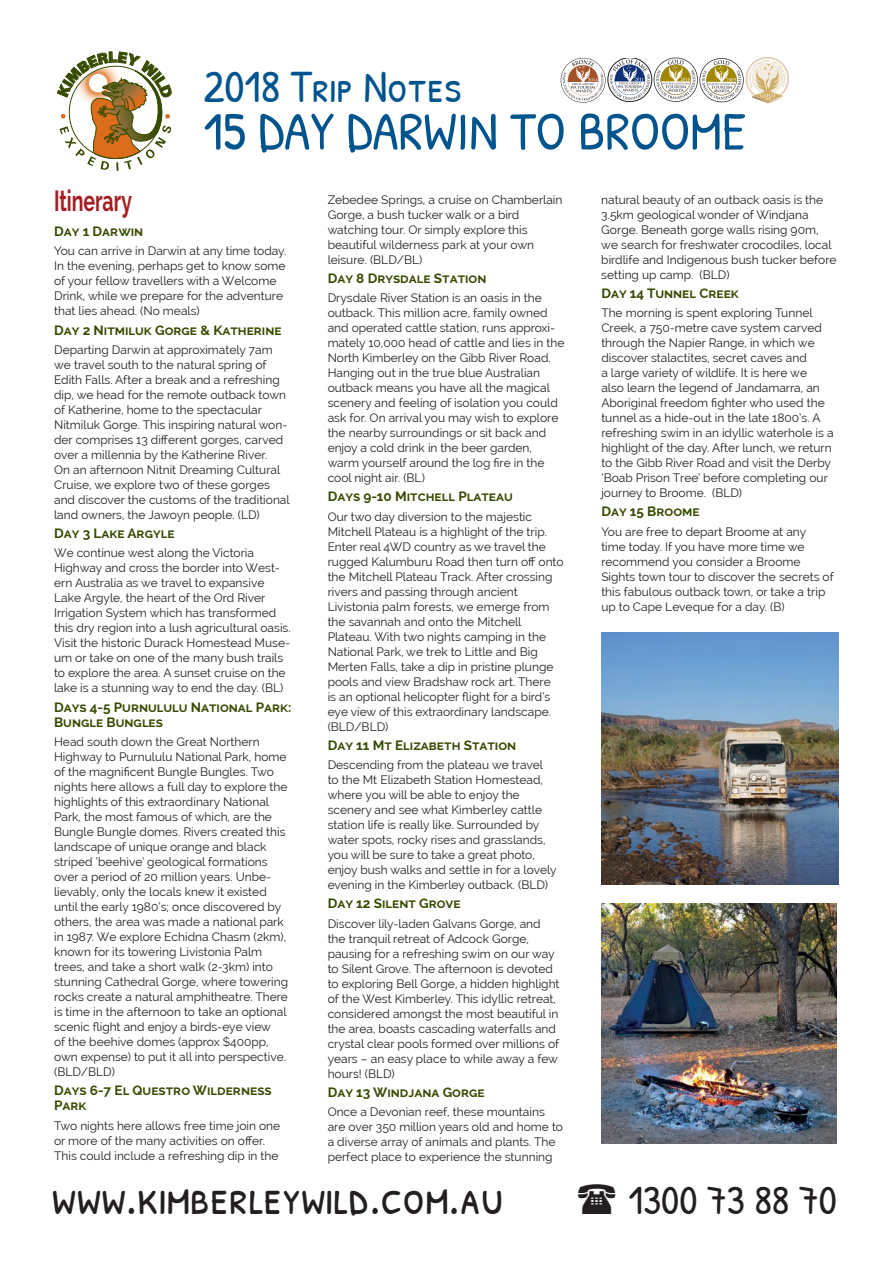
<style>
.page{position:relative;width:893px;height:1263px;background:#fff}
.page>*{position:absolute;margin:0;border:0;box-sizing:border-box;transform-origin:0 0}
.t1{font:54px "Patrick Hand SC";color:#00548e}
.t2{font:49.5px "Patrick Hand SC";color:#231f20}
.t3{font:45px "Patrick Hand SC";color:#00548e}
.t4{font:40.5px "Patrick Hand SC";color:#231f20}
.t5{font:700 29.25px "Raleway";color:#a41d20;scale:.67 1}
.t6{font:700 13.5px/15px "Raleway";color:#374b00}
.t7{font:12px/15px "Raleway";color:#231f20}
</style>
<div class="page">
<img style="left:601px;top:904px;width:236px;height:240px">
<img style="left:601px;top:632px;width:238px;height:252px">
<svg style="left:57px;top:52px;width:115px;height:119px"></svg>
<svg style="left:561px;top:57px;width:228px;height:46px"></svg>
<h3 class="t3" style="left:203px;top:55px;width:260px">2018 Trip Notes</h3>
<h1 class="t1" style="left:203px;top:93px;width:544px">15 DAY DARWIN TO BROOME</h1>
<h3 class="t5" style="left:54px;top:184px;width:118px">Itinerary</h3>
<p class="t6" style="left:54px;top:224px;width:91px">Day 1 Darwin</p>
<p class="t7" style="left:54px;top:244px;width:234px">You can arrive in Darwin at any time today.<br>In the evening, perhaps get to know some of your fellow travellers with a Welcome Drink, while we prepare for the adventure that lies ahead. (No meals)</p>
<p class="t6" style="left:54px;top:322px;width:229px">Day 2 Nitmiluk Gorge &amp; Katherine</p>
<p class="t7" style="left:54px;top:342px;width:237px">Departing Darwin at approximately 7am we travel south to the natural spring of Edith Falls. After a break and a refreshing dip, we head for the remote outback town of Katherine, home to the spectacular Nitmiluk Gorge. This inspiring natural won&shy;der comprises 13 different gorges, carved over a millennia by the Katherine River.<br>On an afternoon Nitnit Dreaming Cultural Cruise, we explore two of these gorges and discover the customs of the traditional land owners, the Jawoyn people. (LD)</p>
<p class="t6" style="left:54px;top:526px;width:122px">Day 3 Lake Argyle</p>
<p class="t7" style="left:54px;top:546px;width:238px">We continue west along the Victoria Highway and cross the border into West&shy;ern Australia as we travel to expansive Lake Argyle, the heart of the Ord River Irrigation System which has transformed this dry region into a lush agricultural oasis.<br>Visit the historic Durack Homestead Muse&shy;um or take on one of the many bush trails to explore the area. A sunset cruise on the lake is a stunning way to end the day. (BL)</p>
<p class="t6" style="left:54px;top:699px;width:239px">Days 4-5 Purnululu National Park:<br>Bungle Bungles</p>
<p class="t7" style="left:54px;top:734px;width:236px">Head south down the Great Northern Highway to Purnululu National Park, home of the magnificent Bungle Bungles. Two nights here allows a full day to explore the highlights of this extraordinary National Park, the most famous of which, are the Bungle Bungle domes. Rivers created this landscape of unique orange and black striped ‘beehive’ geological formations over a period of 20 million years. Unbe&shy;lievably, only the locals knew it existed until the early 1980’s; once discovered by others, the area was made a national park in 1987. We explore Echidna Chasm (2km), known for its towering Livistonia Palm trees, and take a short walk (2-3km) into stunning Cathedral Gorge, where towering rocks create a natural amphitheatre. There is time in the afternoon to take an optional scenic flight and enjoy a birds-eye view<br>of the beehive domes (approx $400pp, own expense) to put it all into perspective. (BLD/BLD)</p>
<p class="t6" style="left:54px;top:1083px;width:219px">Days 6-7 El Questro Wilderness<br>Park</p>
<p class="t7" style="left:54px;top:1118px;width:228px">Two nights here allows free time join one or more of the many activities on offer.<br>This could include a refreshing dip in the</p>
<p class="t7" style="left:328px;top:192px;width:236px">Zebedee Springs, a cruise on Chamberlain Gorge, a bush tucker walk or a bird watching tour. Or simply explore this beautiful wilderness park at your own leisure. (BLD/BL)</p>
<p class="t6" style="left:328px;top:271px;width:160px">Day 8 Drysdale Station</p>
<p class="t7" style="left:328px;top:290px;width:238px">Drysdale River Station is an oasis in the outback. This million acre, family owned and operated cattle station, runs approxi&shy;mately 10,000 head of cattle and lies in the North Kimberley on the Gibb River Road.<br>Hanging out in the true blue Australian outback means you have all the magical scenery and feeling of isolation you could ask for. On arrival you may wish to explore the nearby surroundings or sit back and enjoy a cold drink in the beer garden, warm yourself around the log fire in the cool night air. (BL)</p>
<p class="t6" style="left:328px;top:489px;width:187px">Days 9-10 Mitchell Plateau</p>
<p class="t7" style="left:328px;top:509px;width:237px">Our two day diversion to the majestic Mitchell Plateau is a highlight of the trip.<br>Enter real 4WD country as we travel the rugged Kalumburu Road then turn off onto the Mitchell Plateau Track. After crossing rivers and passing through ancient Livistonia palm forests, we emerge from the savannah and onto the Mitchell Plateau. With two nights camping in the National Park, we trek to Little and Big Merten Falls, take a dip in pristine plunge pools and view Bradshaw rock art. There<br>is an optional helicopter flight for a bird’s eye view of this extraordinary landscape. (BLD/BLD)</p>
<p class="t6" style="left:328px;top:738px;width:190px">Day 11 Mt Elizabeth Station</p>
<p class="t7" style="left:328px;top:757px;width:230px">Descending from the plateau we travel to the Mt Elizabeth Station Homestead, where you will be able to enjoy the scenery and see what Kimberley cattle station life is really like. Surrounded by water spots, rocky rises and grasslands, you will be sure to take a great photo, enjoy bush walks and settle in for a lovely evening in the Kimberley outback. (BLD)</p>
<p class="t6" style="left:328px;top:896px;width:135px">Day 12 Silent Grove</p>
<p class="t7" style="left:328px;top:916px;width:233px">Discover lily-laden Galvans Gorge, and the tranquil retreat of Adcock Gorge, pausing for a refreshing swim on our way to Silent Grove. The afternoon is devoted to exploring Bell Gorge, a hidden highlight of the West Kimberley. This idyllic retreat, considered amongst the most beautiful in the area, boasts cascading waterfalls and crystal clear pools formed over millions of years – an easy place to while away a few hours! (BLD)</p>
<p class="t6" style="left:328px;top:1085px;width:159px">Day 13 Windjana Gorge</p>
<p class="t7" style="left:328px;top:1104px;width:237px">Once a Devonian reef, these mountains are over 350 million years old and home to a diverse array of animals and plants. The perfect place to experience the stunning</p>
<p class="t7" style="left:601px;top:192px;width:237px">natural beauty of an outback oasis is the 3.5km geological wonder of Windjana Gorge. Beneath gorge walls rising 90m, we search for freshwater crocodiles, local birdlife and Indigenous bush tucker before setting up camp. (BLD)</p>
<p class="t6" style="left:601px;top:286px;width:139px">Day 14 Tunnel Creek</p>
<p class="t7" style="left:601px;top:305px;width:234px">The morning is spent exploring Tunnel Creek, a 750-metre cave system carved through the Napier Range, in which we discover stalactites, secret caves and<br>a large variety of wildlife. It is here we<br>also learn the legend of Jandamarra, an Aboriginal freedom fighter who used the tunnel as a hide-out in the late 1800’s. A refreshing swim in an idyllic waterhole is a highlight of the day. After lunch, we return to the Gibb River Road and visit the Derby ‘Boab Prison Tree’ before completing our journey to Broome. (BLD)</p>
<p class="t6" style="left:601px;top:504px;width:100px">Day 15 Broome</p>
<p class="t7" style="left:601px;top:524px;width:234px">You are free to depart Broome at any time today. If you have more time we recommend you consider a Broome Sights town tour to discover the secrets of this fabulous outback town, or take a trip up to Cape Leveque for a day. (B)</p>
<h2 class="t2" style="left:52px;top:1162px;width:453px">www.kimberleywild.com.au</h2>
<h3 class="t4" style="left:628px;top:1171px;width:210px">1300 73 88 70</h3>
</div>
